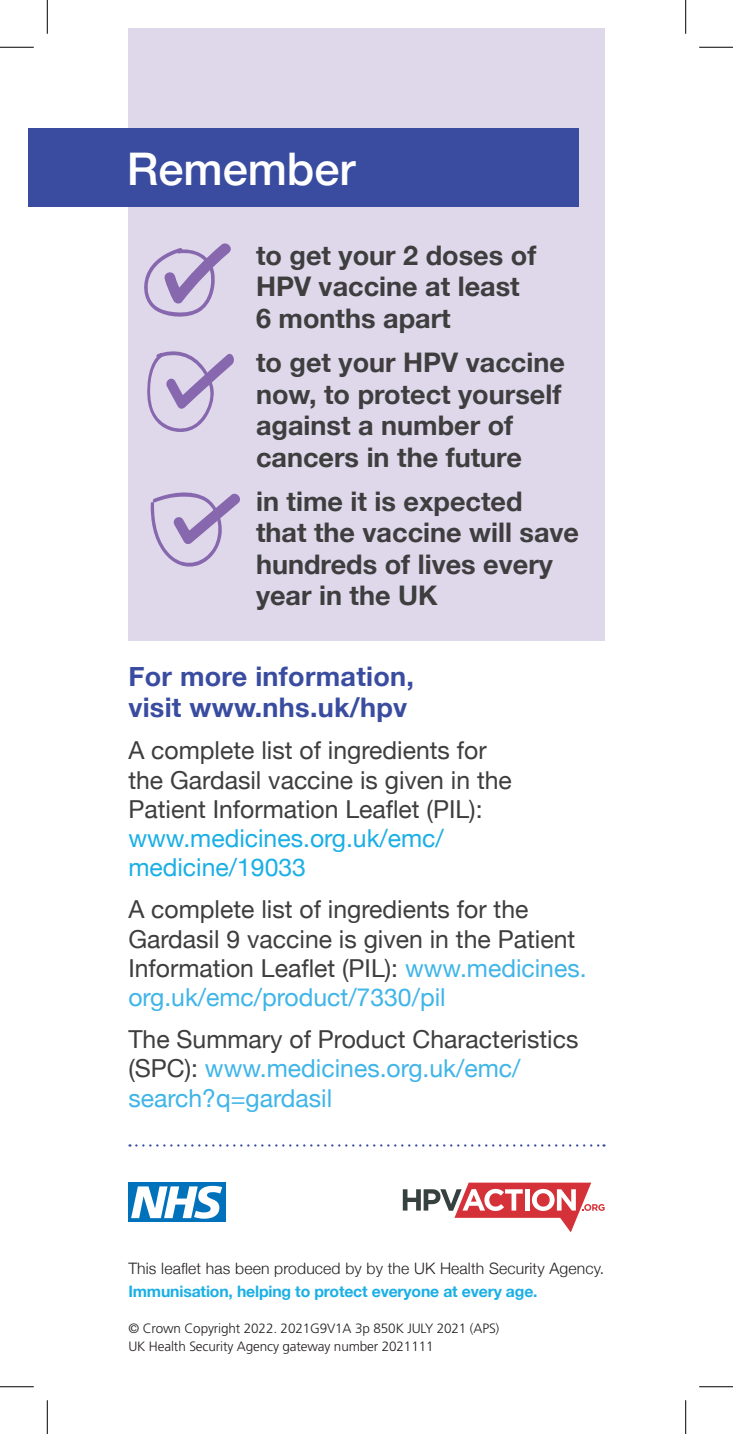
<style>
.page{position:relative;width:733px;height:1434px;background:#fff}
.page>*{position:absolute;margin:0;border:0;box-sizing:border-box;transform-origin:0 0}
.t1{font:500 45px "Helvetica Neue";color:#fff}
.Body{font:700 27px/31.5px "Helvetica Neue";color:#3e3e3f}
.Heading{font:700 27px/31.5px "Helvetica Neue";letter-spacing:.01em;color:#394ca0}
.Body-2{font:24.75px/29.2px "Helvetica Neue";color:#3e3e3f}
.Body-3{font:24.75px/29.2px "Helvetica Neue";color:#3fb5e8}
.Body-4{font:300 15.75px "Helvetica Neue";letter-spacing:.01em;color:#231f20}
.Body-5{font:700 15.75px "Helvetica Neue";letter-spacing:-.01em;color:#1aafe5}
.t2{font:300 13.5px/18px "Frutiger LT Pro";letter-spacing:-.01em;color:#231f20}
.s1{color:#1aafe5}
.s2{color:#3fb5e8}
.s3{color:#3e3e3f}
</style>
<div class="page">
<div style="left:128px;top:28px;width:476px;height:612px;background:#dfd8eb"></div>
<div style="left:28px;top:128px;width:551px;height:79px;background:#394ca0"></div>
<div style="left:128px;top:1183px;width:98px;height:39px;background:#0072bc"></div>
<svg style="left:131px;top:1186px;width:91px;height:33px"></svg>
<svg style="left:136px;top:1144px;width:468px;height:3px"></svg>
<svg style="left:144px;top:243px;width:87px;height:74px"></svg>
<svg style="left:147px;top:351px;width:87px;height:81px"></svg>
<svg style="left:150px;top:492px;width:90px;height:75px"></svg>
<svg style="left:402px;top:1183px;width:202px;height:49px"></svg>
<hr style="left:0;top:47px;width:34px;height:1px;background:#000">
<hr style="left:699px;top:47px;width:33px;height:1px;background:#000">
<hr style="left:0;top:1386px;width:34px;height:1px;background:#000">
<hr style="left:699px;top:1386px;width:33px;height:1px;background:#000">
<hr style="left:47px;top:0;width:1px;height:34px;background:#000">
<hr style="left:47px;top:1400px;width:1px;height:34px;background:#000">
<hr style="left:685px;top:0;width:1px;height:34px;background:#000">
<hr style="left:685px;top:1400px;width:1px;height:34px;background:#000">
<p class="t1" style="left:127px;top:133px;width:230px">Remember</p>
<p class="Body" style="left:256px;top:240px;width:282px">to get your 2 doses of<br>HPV vaccine at least<br>6 months apart</p>
<p class="Body" style="left:256px;top:348px;width:310px">to get your HPV vaccine now, to protect yourself against a number of cancers in the future</p>
<p class="Body" style="left:256px;top:486px;width:324px">in time it is expected that the vaccine will save hundreds of lives every year in the UK</p>
<p class="Heading" style="left:128px;top:661px;width:287px">For more information, visit www.nhs.uk/hpv</p>
<p class="Body-2" style="left:128px;top:737px;width:385px">A complete list of ingredients for the Gardasil vaccine is given in the<br>Patient Information Leaflet (PIL): <span class="s1">www.medicines.org.uk/emc/ medicine/19033</span></p>
<p class="Body-2" style="left:128px;top:896px;width:459px">A complete list of ingredients for the Gardasil 9 vaccine is given in the Patient Information Leaflet (PIL): <span class="s2">www.medicines. org.uk/emc/product/7330/pil</span></p>
<p class="Body-3" style="left:128px;top:1026px;width:451px"><span class="s3">The Summary of Product Characteristics (SPC):</span> www.medicines.org.uk/emc/ search?q=gardasil</p>
<p class="Body-4" style="left:128px;top:1256px;width:477px">This leaflet has been produced by by the UK Health Security Agency.</p>
<p class="Body-5" style="left:128px;top:1279px;width:410px">Immunisation, helping to protect everyone at every age.</p>
<p class="t2" style="left:128px;top:1319px;width:372px">© Crown Copyright 2022. 2021G9V1A 3p 850K JULY 2021 (APS)<br>UK Health Security Agency gateway number 2021111</p>
</div>
